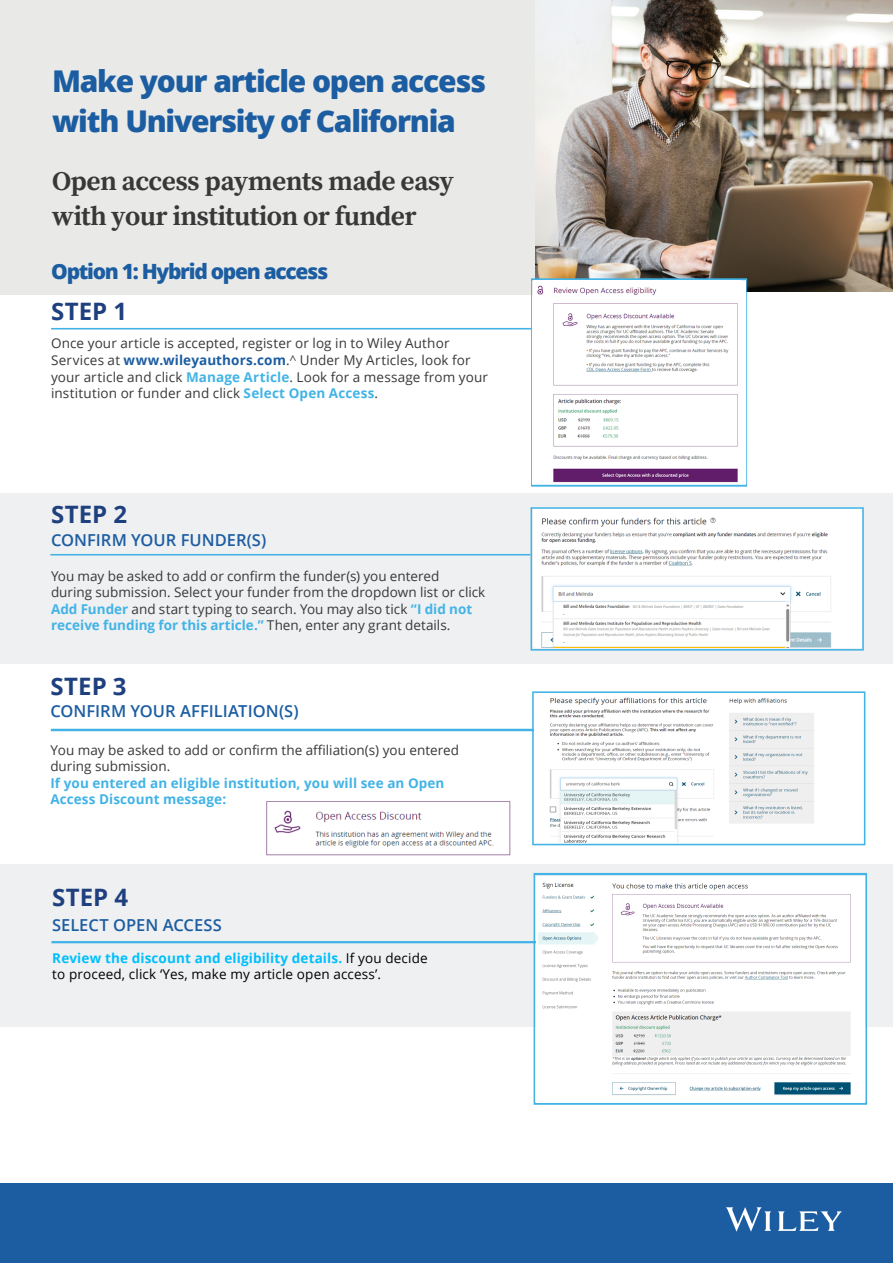
<style>
.page{position:relative;width:893px;height:1263px;background:#fff}
.page>*{position:absolute;margin:0;border:0;box-sizing:border-box;transform-origin:0 0}
.t1{font:800 30px/40.2px "Open Sans";letter-spacing:-.04em;color:#1c5da2}
.t2{font:700 27px/34.7px "Source Serif Pro";letter-spacing:-.02em;color:#373837}
.t3{font:700 24px "Open Sans";letter-spacing:.005em;color:#1f407f}
.t4{font:800 21px "Open Sans";letter-spacing:-.06em;color:#1c5da2}
.t5{font:600 16.5px "Open Sans";color:#1c5da2}
.t6{font:13.5px/16.5px "Open Sans";letter-spacing:.005em;color:#373837}
.t7{font:13.5px/16.2px "Open Sans";letter-spacing:.01em;color:#000}
.t8{font:700 13.5px/16.5px "Open Sans";letter-spacing:.01em;color:#42b3e6}
.s1{font-weight:700;color:#1c5da2}
.s2{font-size:12px}
.s3{font-weight:700;color:#42b3e6}
.s4{font-weight:700;color:#00bfff}
</style>
<div class="page">
<div style="left:0;top:864px;width:893px;height:163px;background:#eff0f1"></div>
<img style="left:534px;top:0;width:359px;height:291px">
<div style="left:0;top:0;width:534px;height:294px;background:#e9eae7"></div>
<div style="left:0;top:1183px;width:893px;height:80px;background:#1c5da2"></div>
<div style="left:0;top:493px;width:893px;height:170px;background:#eff0f1"></div>
<svg style="left:726px;top:1207px;width:116px;height:24px"></svg>
<div style="left:533px;top:279px;width:213px;height:204px;background:#fff"></div>
<div style="left:531px;top:279px;width:216px;height:207px;border:1px solid #42b3e6"></div>
<div style="left:530px;top:507px;width:334px;height:144px;border:2px solid #42b3e6"></div>
<div style="left:532px;top:691px;width:333px;height:154px;border:2px solid #42b3e6"></div>
<hr style="left:51px;top:328px;width:480px;height:1px;background:#42b3e6">
<hr style="left:50px;top:554px;width:480px;height:1px;background:#42b3e6">
<hr style="left:51px;top:729px;width:750px;height:2px;background:#42b3e6">
<hr style="left:51px;top:941px;width:691px;height:2px;background:#42b3e6">
<img style="left:266px;top:801px;width:245px;height:55px">
<div style="left:533px;top:873px;width:334px;height:231px;border:2px solid #42b3e6"></div>
<img style="left:534px;top:693px;width:312px;height:149px">
<img style="left:536px;top:509px;width:325px;height:139px">
<img style="left:534px;top:280px;width:207px;height:203px">
<img style="left:536px;top:876px;width:328px;height:226px">
<h1 class="t1" style="left:52px;top:59px;width:436px">Make your article open access with University of California</h1>
<h2 class="t2" style="left:52px;top:165px;width:404px">Open access payments made easy with your institution or funder</h2>
<h3 class="t4" style="left:51px;top:256px;width:279px">Option 1: Hybrid open access</h3>
<h3 class="t3" style="left:51px;top:294px;width:78px">STEP 1</h3>
<p class="t6" style="left:51px;top:335px;width:438px">Once your article is accepted, register or log in to Wiley Author Services at <span class="s1">www.wileyauthors.com</span>.<span class="s2">^</span> Under My Articles, look for your article and click <span class="s3">Manage Article</span>. Look for a message from your institution or funder and click <span class="s3">Select Open Access</span>.</p>
<h3 class="t3" style="left:51px;top:497px;width:78px">STEP 2</h3>
<p class="t5" style="left:51px;top:528px;width:217px">CONFIRM YOUR FUNDER(S)</p>
<p class="t6" style="left:51px;top:567px;width:436px">You may be asked to add or confirm the funder(s) you entered<br>during submission. Select your funder from the dropdown list or click <span class="s3">Add Funder</span> and start typing to search. You may also tick <span class="s3">“I did not receive funding for this article.”</span> Then, enter any grant details.</p>
<h3 class="t3" style="left:50px;top:669px;width:78px">STEP 3</h3>
<p class="t5" style="left:50px;top:700px;width:250px">CONFIRM YOUR AFFILIATION(S)</p>
<p class="t6" style="left:50px;top:741px;width:410px">You may be asked to add or confirm the affiliation(s) you entered during submission.</p>
<p class="t8" style="left:50px;top:774px;width:396px">If you entered an eligible institution, you will see an Open<br>Access Discount message:</p>
<h3 class="t3" style="left:52px;top:881px;width:78px">STEP 4</h3>
<p class="t5" style="left:52px;top:913px;width:171px">SELECT OPEN ACCESS</p>
<p class="t7" style="left:52px;top:949px;width:377px"><span class="s4">Review the discount and eligibility details.</span> If you decide to proceed, click ‘Yes, make my article open access’.</p>
</div>
